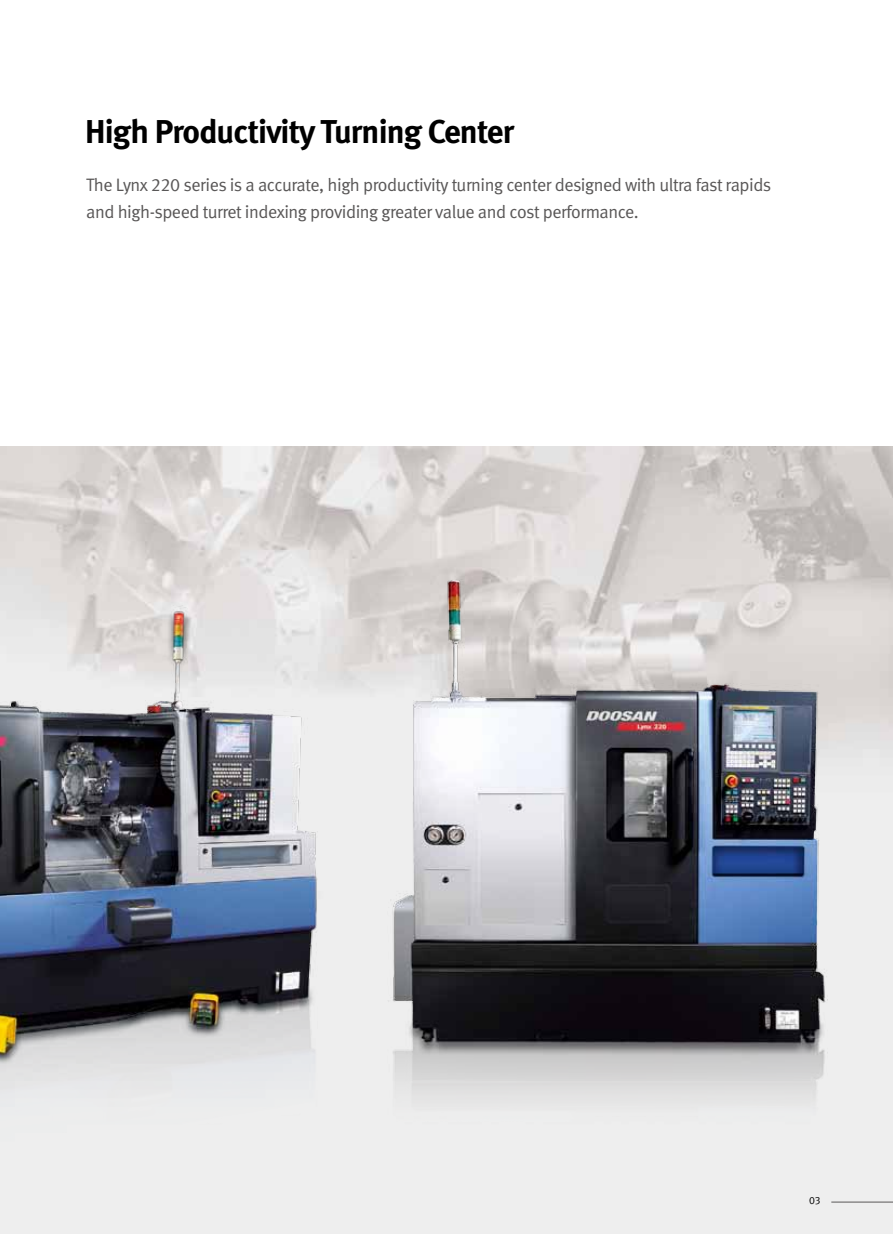
<style>
.page{position:relative;width:893px;height:1234px;background:#fff}
.page>*{position:absolute;margin:0;border:0;box-sizing:border-box;transform-origin:0 0}
.t1{font:33px "Meta Bold LF";letter-spacing:-.025em;color:#000}
.t2{font:18px/27px "Meta Normal LF";letter-spacing:-.025em;color:#595757}
.t3{font:10.5px "Meta Normal LF";color:#000}
</style>
<div class="page">
<img style="left:0;top:446px;width:893px;height:787px">
<img style="left:0;top:529px;width:867px;height:704px">
<hr style="left:831px;top:1201px;width:62px;height:1px;background:#595757">
<h1 class="t1" style="left:85px;top:110px;width:431px">High Productivity Turning Center</h1>
<p class="t2" style="left:86px;top:171px;width:687px">The Lynx 220 series is a accurate, high productivity turning center designed with ultra fast rapids and high-speed turret indexing providing greater value and cost performance.</p>
<p class="t3" style="left:809px;top:1194px;width:13px">03</p>
</div>
